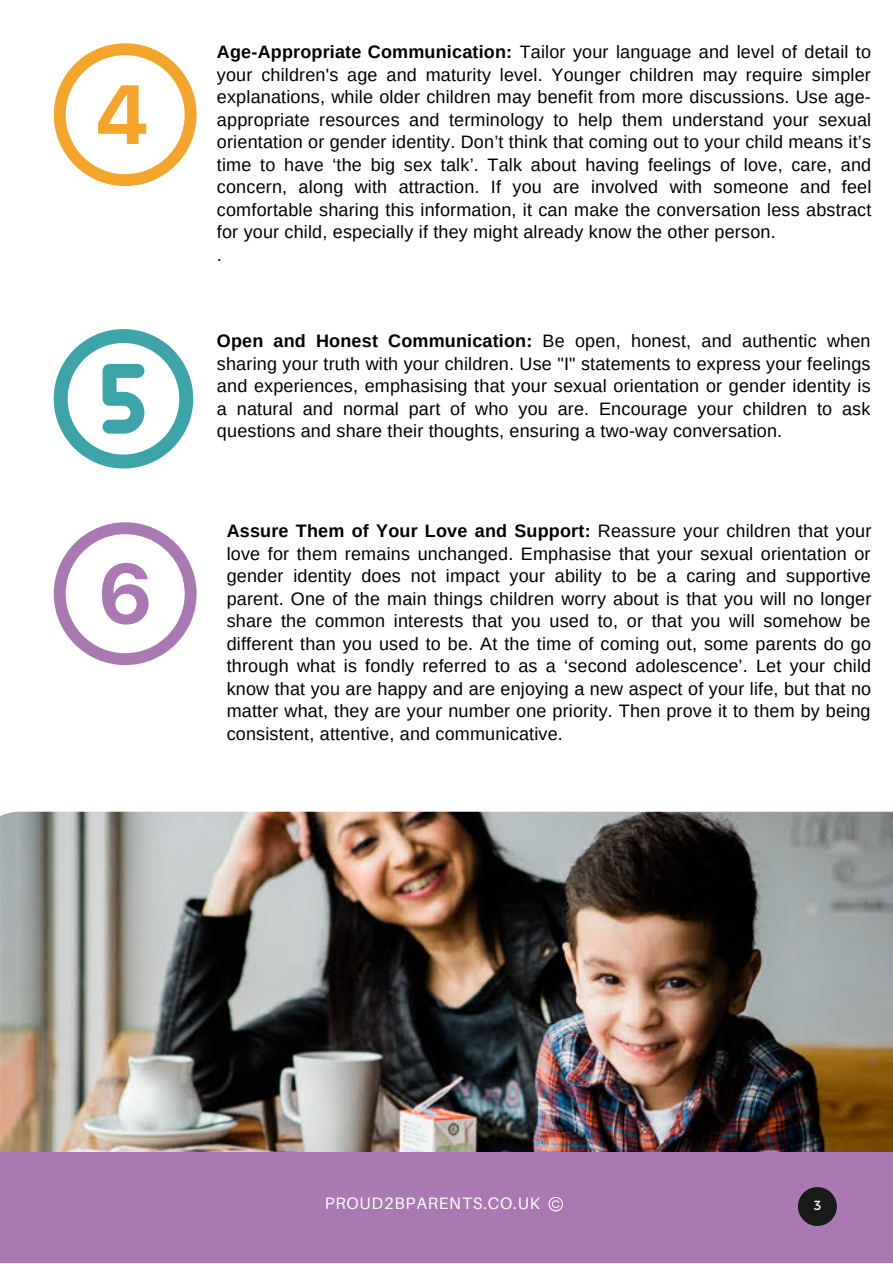
<style>
.page{position:relative;width:893px;height:1264px;background:#fff}
.page>*{position:absolute;margin:0;border:0;box-sizing:border-box;transform-origin:0 0}
.t1{font:18px/22.5px "Arimo";letter-spacing:.01em;color:#000;text-align:justify}
.t2{font:16.5px "Aileron";letter-spacing:.05em;color:#fff}
.t3{font:13.2px "Montserrat";color:#fff}
.s1{font-weight:700}
</style>
<div class="page">
<img style="left:0;top:811px;width:892px;height:341px">
<div style="left:0;top:1152px;width:892px;height:110px;background:#aa79b4"></div>
<svg style="left:798px;top:1187px;width:38px;height:38px"></svg>
<svg style="left:548px;top:1196px;width:15px;height:15px"></svg>
<svg style="left:54px;top:43px;width:142px;height:143px"></svg>
<svg style="left:54px;top:329px;width:139px;height:139px"></svg>
<svg style="left:54px;top:522px;width:142px;height:143px"></svg>
<p class="t1" style="left:217px;top:41px;width:656px"><span class="s1">Age-Appropriate Communication:</span> Tailor your language and level of detail to your children's age and maturity level. Younger children may require simpler explanations, while older children may benefit from more discussions. Use age&shy;appropriate resources and terminology to help them understand your sexual orientation or gender identity. Don’t think that coming out to your child means it’s time to have ‘the big sex talk’. Talk about having feelings of love, care, and concern, along with attraction. If you are involved with someone and feel comfortable sharing this information, it can make the conversation less abstract for your child, especially if they might already know the other person.</p>
<p class="t1" style="left:217px;top:243px;width:6px">.</p>
<p class="t1" style="left:217px;top:330px;width:655px"><span class="s1">Open and Honest Communication:</span> Be open, honest, and authentic when sharing your truth with your children. Use "I" statements to express your feelings and experiences, emphasising that your sexual orientation or gender identity is a natural and normal part of who you are. Encourage your children to ask questions and share their thoughts, ensuring a two-way conversation.</p>
<p class="t1" style="left:227px;top:519px;width:646px"><span class="s1">Assure Them of Your Love and Support:</span> Reassure your children that your love for them remains unchanged. Emphasise that your sexual orientation or gender identity does not impact your ability to be a caring and supportive parent. One of the main things children worry about is that you will no longer share the common interests that you used to, or that you will somehow be different than you used to be. At the time of coming out, some parents do go through what is fondly referred to as a ‘second adolescence’. Let your child know that you are happy and are enjoying a new aspect of your life, but that no matter what, they are your number one priority. Then prove it to them by being consistent, attentive, and communicative.</p>
<p class="t2" style="left:324px;top:1192px;width:217px">PROUD2BPARENTS.CO.UK</p>
<p class="t3" style="left:814px;top:1196px;width:9px">3</p>
</div>
